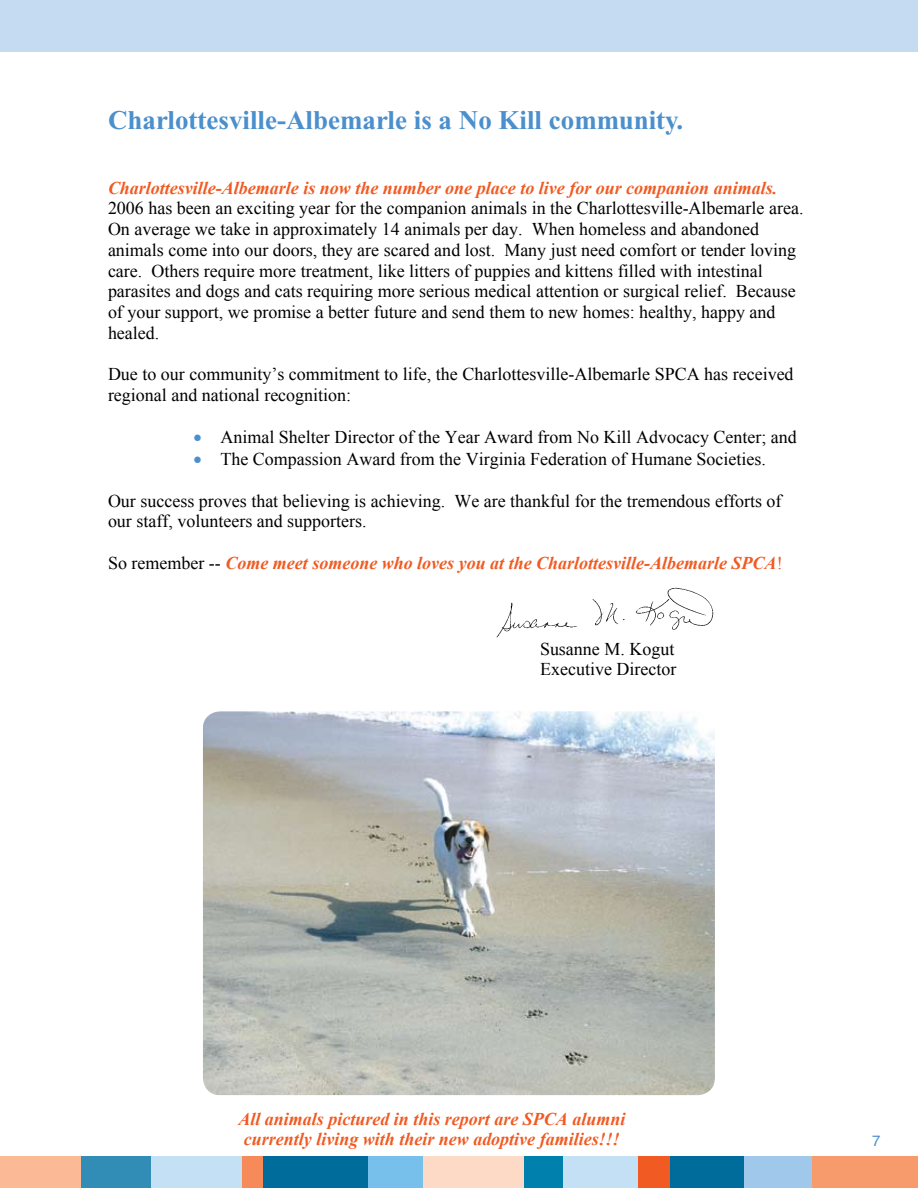
<style>
.page{position:relative;width:918px;height:1188px;background:#fff}
.page>*{position:absolute;margin:0;border:0;box-sizing:border-box;transform-origin:0 0}
.t1{font:700 27px "Times New Roman";color:#4b8fcc}
.t2{font:18px/20.7px "Times New Roman";color:#000}
.t3{font:italic 700 18px/20.7px "Times New Roman";color:#f15a22;text-align:center}
.t4{font:15px "Helvetica";color:#4b8fcc}
.s1{font-weight:400;font-style:normal;color:#000}
.s2{font-weight:400;font-style:normal}
</style>
<div class="page">
<div style="left:0;top:0;width:918px;height:52px;background:#c4dbf2"></div>
<img style="left:203px;top:711px;width:512px;height:384px;border-radius:18px">
<img style="left:496px;top:587px;width:218px;height:51px">
<div style="left:0;top:1156px;width:83px;height:32px;background:#fbb995"></div>
<div style="left:81px;top:1156px;width:72px;height:32px;background:#318cb6"></div>
<div style="left:151px;top:1156px;width:94px;height:32px;background:#c4e0f5"></div>
<div style="left:243px;top:1156px;width:22px;height:32px;background:#f68a59"></div>
<div style="left:264px;top:1156px;width:106px;height:32px;background:#006c9c"></div>
<div style="left:369px;top:1156px;width:56px;height:32px;background:#77c0eb"></div>
<div style="left:424px;top:1156px;width:119px;height:32px;background:#fddac5"></div>
<div style="left:525px;top:1156px;width:39px;height:32px;background:#0080ad"></div>
<div style="left:563px;top:1156px;width:77px;height:32px;background:#c4e0f5"></div>
<div style="left:639px;top:1156px;width:34px;height:32px;background:#f15a22"></div>
<div style="left:670px;top:1156px;width:77px;height:32px;background:#006c9c"></div>
<div style="left:744px;top:1156px;width:71px;height:32px;background:#a0c8eb"></div>
<div style="left:812px;top:1156px;width:106px;height:32px;background:#f79a6c"></div>
<h1 class="t1" style="left:108px;top:105px;width:577px">Charlottesville-Albemarle is a No Kill community.</h1>
<p class="t3" style="left:108px;top:177px;width:671px">Charlottesville-Albemarle is now the number one place to live for our companion animals.</p>
<p class="t2" style="left:108px;top:198px;width:697px">2006 has been an exciting year for the companion animals in the Charlottesville-Albemarle area.</p>
<p class="t2" style="left:108px;top:239px;width:690px">animals come into our doors, they are scared and lost. Many just need comfort or tender loving care. Others require more treatment, like litters of puppies and kittens filled with intestinal parasites and dogs and cats requiring more serious medical attention or surgical relief. Because of your support, we promise a better future and send them to new homes: healthy, happy and healed.</p>
<p class="t2" style="left:108px;top:363px;width:687px">Due to our community’s commitment to life, the Charlottesville-Albemarle SPCA has received regional and national recognition:</p>
<p class="t2" style="left:221px;top:426px;width:578px;line-height:22px">Animal Shelter Director of the Year Award from No Kill Advocacy Center; and<br>The Compassion Award from the Virginia Federation of Humane Societies.</p>
<p class="t2" style="left:108px;top:490px;width:675px">Our success proves that believing is achieving. We are thankful for the tremendous efforts of our staff, volunteers and supporters.</p>
<p class="t3" style="left:108px;top:552px;width:676px"><span class="s1">So remember --</span> Come meet someone who loves you at the Charlottesville-Albemarle SPCA<span class="s2">!</span></p>
<p class="t2" style="left:108px;top:219px;width:653px">On average we take in approximately 14 animals per day. When homeless and abandoned</p>
<p class="t2" style="left:540px;top:638px;width:138px">Susanne M. Kogut<br>Executive Director</p>
<p class="t3" style="left:238px;top:1108px;width:388px">All animals pictured in this report are SPCA alumni currently living with their new adoptive families!!!</p>
<p class="t4" style="left:872px;top:1128px;width:10px">7</p>
</div>
